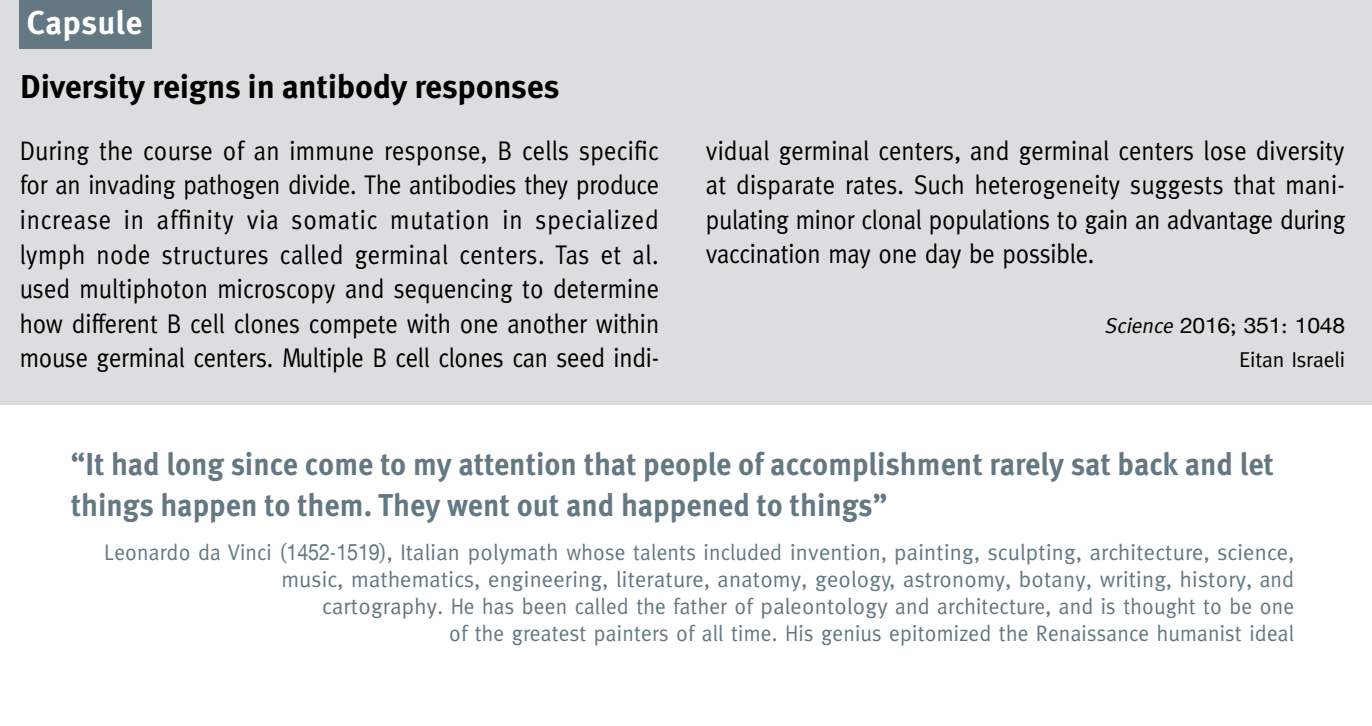
<style>
.page{position:relative;width:1372px;height:726px;background:#fff}
.page>*{position:absolute;margin:0;border:0;box-sizing:border-box;transform-origin:0 0}
.t1{font:700 33px "Meta Pro";letter-spacing:-.01em;color:#000}
.t2{font:700 33px "Meta Pro";color:#fff}
.t3{font:700 31.5px/40.5px "Meta Pro";color:#647883;scale:.94 1}
.t4{font:27px/34.5px "Meta";letter-spacing:.005em;color:#000;text-align:right;scale:.91 1}
.t5{font:27px "Meta";letter-spacing:.035em;color:#000;scale:.91 1}
.t6{font:22.5px/27px "Meta";letter-spacing:.01em;color:#647883;text-align:right;scale:.95 1}
.t7{font:21.6px "Helvetica Neue";letter-spacing:-.01em;color:#000;scale:1.06 1}
.t8{font:21.6px "Meta";letter-spacing:-.005em;color:#000}
.s1{font-family:"Meta";font-style:italic}
.s2{font-family:"Meta"}
.s3{font-family:"Helvetica Neue"}
</style>
<div class="page">
<div style="left:0;top:0;width:1372px;height:404px;background:#dcddde"></div>
<div style="left:20px;top:0;width:132px;height:49px;background:#647883"></div>
<p class="t2" style="left:26px;top:2px;width:117px">Capsule</p>
<p class="t1" style="left:20px;top:66px;width:541px">Diversity reigns in antibody responses</p>
<p class="t4" style="left:20px;top:133px;width:704px">During the course of an immune response B, cells specific for an invading pathogen divide. The antibodies they produce specialized</p>
<p class="t4" style="left:157px;top:202px;width:86px">affinity</p>
<p class="t4" style="left:20px;top:202px;width:704px;text-align:left">increase<br>lymph node structures called germinal centers. Tas et al. used multiphoton microscopy and sequencing to determine how different B cell clones compete with one another within</p>
<p class="t4" style="left:124px;top:202px;width:24px">in</p>
<p class="t4" style="left:247px;top:202px;width:37px">via</p>
<p class="t5" style="left:291px;top:204px;width:96px">somatic</p>
<p class="t5" style="left:390px;top:204px;width:111px">mutation</p>
<p class="t4" style="left:502px;top:202px;width:24px">in</p>
<p class="t4" style="left:20px;top:340px;width:704px">mouse germinal centers. Multiple B cell clones can seed indi-</p>
<p class="t4" style="left:706px;top:133px;width:703px">vidual germinal centers, and germinal centers lose diversity</p>
<p class="t4" style="left:706px;top:167px;width:704px">at disparate rates. Such heterogeneity suggests that mani-</p>
<p class="t4" style="left:706px;top:202px;width:704px">pulating minor clonal populations to gain an advantage during</p>
<p class="t4" style="left:706px;top:236px;width:428px">vaccination may one day be possible.</p>
<p class="t7" style="left:1104px;top:312px;width:228px"><span class="s1">Science</span>2016<span class="s2">;</span> 351<span class="s2">:</span> 1048</p>
<p class="t8" style="left:1239px;top:347px;width:107px">Eitan Israeli</p>
<p class="t3" style="left:71px;top:445px;width:1281px">“It had long since come to my attention that people of accomplishment rarely sat back and let things happen to them. They went out and happened to things“</p>
<p class="t6" style="left:104px;top:538px;width:1254px">Leonardo da Vinci (<span class="s3">1452</span>-<span class="s3">1519</span> ,) Italian polymath whose talents included invention, painting, sculpting, architecture, science, music, mathematics, engineering, literature, anatomy, geology, astronomy, botany, writing, history, and<br>cartography. He has been called the father of paleontology and architecture, and is thought to be one<br>of the greatest painters of all time. His genius epitomized the Renaissance humanist ideal</p>
</div>
